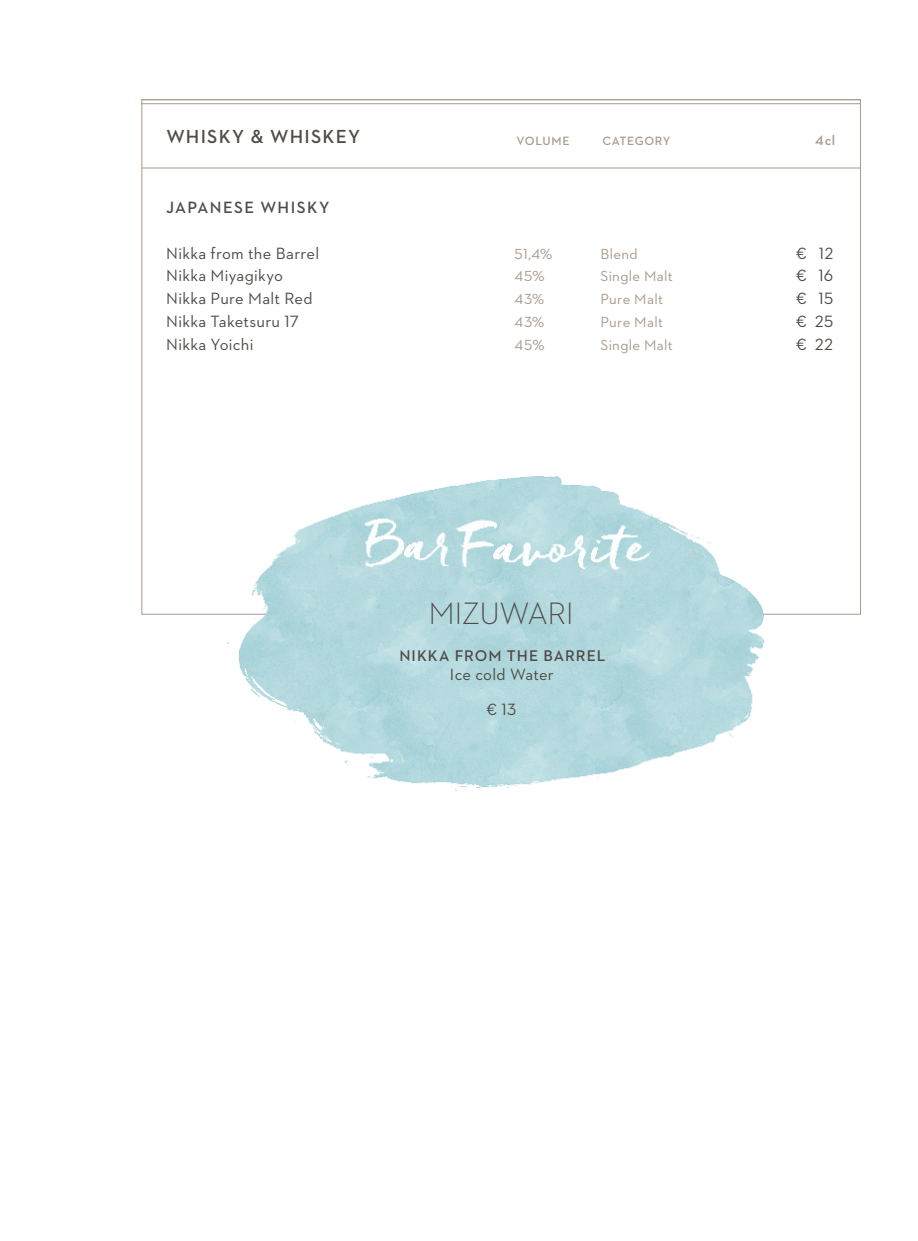
<style>
.page{position:relative;width:918px;height:1241px;background:#fff}
.page>*{position:absolute;margin:0;border:0;box-sizing:border-box;transform-origin:0 0}
.FLIESSTEXT{font:300 31.5px "Neutraface 2 Text";letter-spacing:-.02em;color:#4f4b46}
.FLIESSTEXT-2{font:600 19.25px "Neutraface 2 Text";letter-spacing:.065em;color:#4f4b46}
.FLIESSTEXT-3{font:16.62px "Neutraface 2 Text";letter-spacing:.015em;color:#4f4b46}
.FLIESSTEXT-4{font:600 16.62px "Neutraface 2 Text";letter-spacing:.085em;color:#4f4b46}
.FLIESSTEXT-5{font:600 15.75px "Neutraface 2 Text";letter-spacing:.065em;color:#4f4b46}
.FLIESSTEXT-6{font:14.88px "Neutraface 2 Text";letter-spacing:.02em;color:#a99a8c}
.FLIESSTEXT-7{font:600 14px "Neutraface 2 Text";color:#a99a8c}
.FLIESSTEXT-8{font:600 12.25px "Neutraface 2 Text";letter-spacing:.045em;color:#a99a8c}
</style>
<div class="page">
<hr style="left:141px;top:103px;width:720px;height:1px;background:#a99a8c">
<hr style="left:141px;top:167px;width:720px;height:1px;background:#a99a8c">
<img style="left:227px;top:476px;width:548px;height:315px">
<p class="FLIESSTEXT-2" style="left:166px;top:124px;width:195px">WHISKY &amp; WHISKEY</p>
<p class="FLIESSTEXT-8" style="left:516px;top:133px;width:55px">VOLUME</p>
<p class="FLIESSTEXT-8" style="left:602px;top:133px;width:70px">CATEGORY</p>
<p class="FLIESSTEXT-7" style="left:815px;top:131px;width:21px">4cl</p>
<p class="FLIESSTEXT-4" style="left:166px;top:197px;width:165px">JAPANESE WHISKY</p>
<p class="FLIESSTEXT-3" style="left:166px;top:242px;width:155px">Nikka from the Barrel</p>
<p class="FLIESSTEXT-6" style="left:514px;top:244px;width:39px">51,4%</p>
<p class="FLIESSTEXT-6" style="left:600px;top:244px;width:39px">Blend</p>
<p class="FLIESSTEXT-3" style="left:796px;top:242px;width:39px">€ 12</p>
<p class="FLIESSTEXT-3" style="left:166px;top:265px;width:118px">Nikka Miyagikyo</p>
<p class="FLIESSTEXT-6" style="left:514px;top:267px;width:31px">45%</p>
<p class="FLIESSTEXT-6" style="left:600px;top:267px;width:74px">Single Malt</p>
<p class="FLIESSTEXT-3" style="left:796px;top:265px;width:39px">€ 16</p>
<p class="FLIESSTEXT-3" style="left:166px;top:288px;width:148px">Nikka Pure Malt Red</p>
<p class="FLIESSTEXT-6" style="left:514px;top:290px;width:31px">43%</p>
<p class="FLIESSTEXT-6" style="left:600px;top:290px;width:64px">Pure Malt</p>
<p class="FLIESSTEXT-3" style="left:796px;top:288px;width:39px">€ 15</p>
<p class="FLIESSTEXT-3" style="left:166px;top:311px;width:134px">Nikka Taketsuru 17</p>
<p class="FLIESSTEXT-6" style="left:514px;top:312px;width:31px">43%</p>
<p class="FLIESSTEXT-6" style="left:600px;top:312px;width:64px">Pure Malt</p>
<p class="FLIESSTEXT-3" style="left:796px;top:311px;width:39px">€ 25</p>
<p class="FLIESSTEXT-3" style="left:166px;top:333px;width:89px">Nikka Yoichi</p>
<p class="FLIESSTEXT-6" style="left:514px;top:335px;width:31px">45%</p>
<p class="FLIESSTEXT-6" style="left:600px;top:335px;width:74px">Single Malt</p>
<p class="FLIESSTEXT-3" style="left:796px;top:333px;width:39px">€ 22</p>
<p class="FLIESSTEXT" style="left:428px;top:593px;width:147px">MIZUWARI</p>
<p class="FLIESSTEXT-5" style="left:399px;top:645px;width:208px">NIKKA FROM THE BARREL</p>
<p class="FLIESSTEXT-3" style="left:450px;top:664px;width:105px">Ice cold Water</p>
<p class="FLIESSTEXT-3" style="left:486px;top:699px;width:31px">€ 13</p>
</div>
